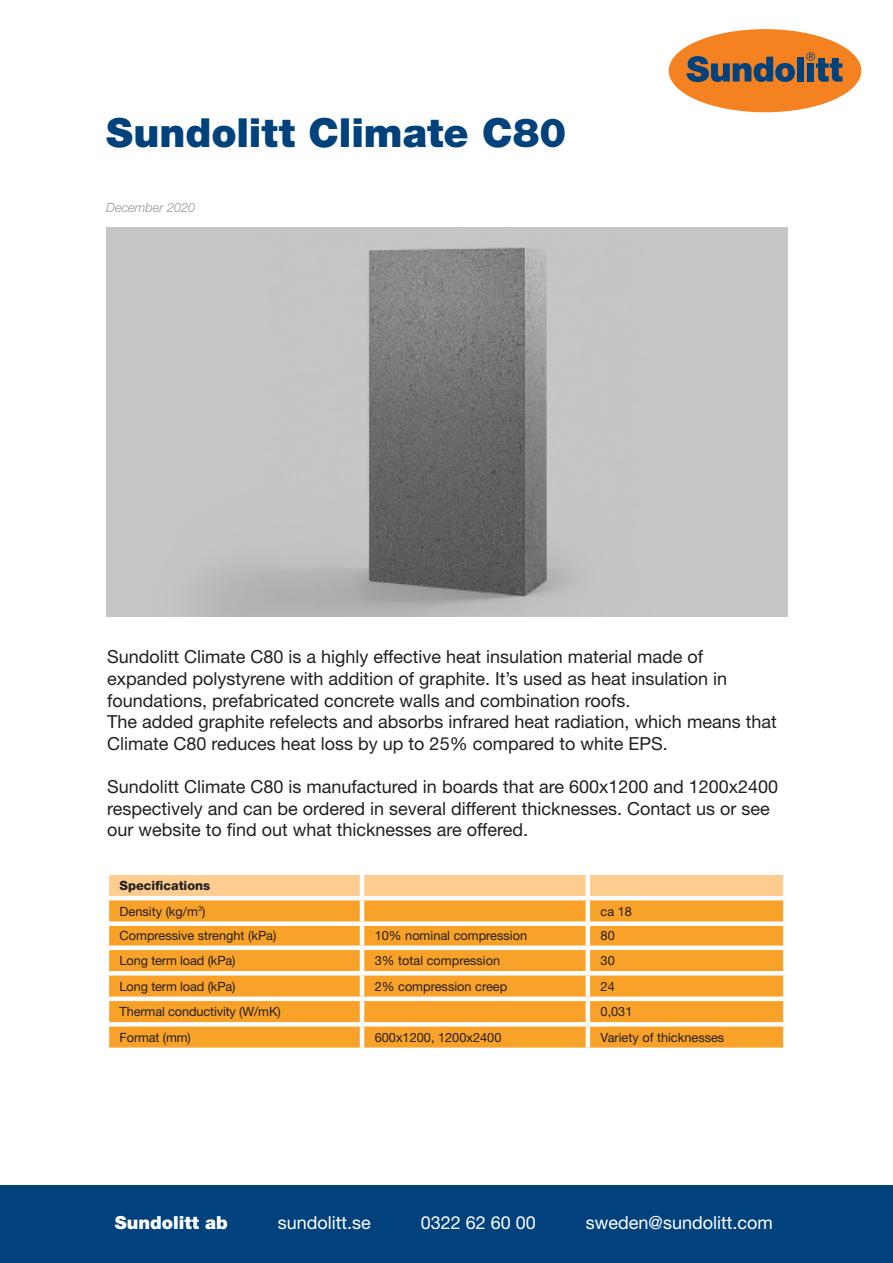
<style>
.page{position:relative;width:893px;height:1263px;background:#fff}
.page>*{position:absolute;margin:0;border:0;box-sizing:border-box;transform-origin:0 0}
.t1{font:900 40.2px "Helvetica Neue LT Std";color:#01427c}
.t2{font:18px/21.6px "Helvetica Neue LT Std";color:#231f20}
.t3{font:18px "Helvetica Neue LT Std";color:#fff}
.t4{font:900 18px "Helvetica Neue LT Std";color:#fff}
.t5{font:12.75px "Helvetica Neue LT Std";color:#231f20}
.t6{font:800 12.75px "Helvetica Neue LT Std";color:#231f20}
.t7{font:italic 300 12.75px "Helvetica Neue LT Std";color:#939598}
</style>
<div class="page">
<div style="left:0;top:1185px;width:893px;height:78px;background:#01427c"></div>
<div style="left:109px;top:875px;width:674px;height:21px;background:#fdcd90"></div>
<div style="left:109px;top:900px;width:674px;height:147px;background:#f9a229"></div>
<hr style="left:360px;top:875px;width:4px;height:21px;background:#fff">
<hr style="left:586px;top:875px;width:4px;height:21px;background:#fff">
<hr style="left:360px;top:900px;width:4px;height:21px;background:#fff">
<hr style="left:586px;top:900px;width:4px;height:21px;background:#fff">
<div style="left:105px;top:921px;width:257px;height:5px;background:#fff"></div>
<div style="left:362px;top:921px;width:226px;height:5px;background:#fff"></div>
<hr style="left:360px;top:926px;width:4px;height:19px;background:#fff">
<div style="left:588px;top:921px;width:200px;height:5px;background:#fff"></div>
<hr style="left:586px;top:926px;width:4px;height:19px;background:#fff">
<div style="left:105px;top:945px;width:257px;height:5px;background:#fff"></div>
<div style="left:362px;top:945px;width:226px;height:5px;background:#fff"></div>
<hr style="left:360px;top:950px;width:4px;height:21px;background:#fff">
<div style="left:588px;top:945px;width:200px;height:5px;background:#fff"></div>
<hr style="left:586px;top:950px;width:4px;height:21px;background:#fff">
<svg style="left:107px;top:971px;width:255px;height:4px"></svg>
<svg style="left:362px;top:971px;width:226px;height:4px"></svg>
<hr style="left:360px;top:975px;width:4px;height:21px;background:#fff">
<svg style="left:588px;top:971px;width:197px;height:4px"></svg>
<hr style="left:586px;top:975px;width:4px;height:21px;background:#fff">
<div style="left:105px;top:996px;width:257px;height:5px;background:#fff"></div>
<div style="left:362px;top:996px;width:226px;height:5px;background:#fff"></div>
<hr style="left:360px;top:1001px;width:4px;height:21px;background:#fff">
<div style="left:588px;top:996px;width:200px;height:5px;background:#fff"></div>
<hr style="left:586px;top:1001px;width:4px;height:21px;background:#fff">
<svg style="left:107px;top:1022px;width:255px;height:4px"></svg>
<svg style="left:362px;top:1022px;width:226px;height:4px"></svg>
<hr style="left:360px;top:1026px;width:4px;height:21px;background:#fff">
<svg style="left:588px;top:1022px;width:197px;height:4px"></svg>
<hr style="left:586px;top:1026px;width:4px;height:21px;background:#fff">
<img style="left:106px;top:228px;width:682px;height:389px">
<div style="left:669px;top:29px;width:192px;height:83px;background:#f58220;border-radius:50%"></div>
<svg style="left:687px;top:56px;width:108px;height:26px"></svg>
<div style="left:797px;top:57px;width:7px;height:25px;background:#01427c"></div>
<svg style="left:806px;top:52px;width:36px;height:30px"></svg>
<p class="t1" style="left:106px;top:108px;width:461px">Sundolitt Climate C80</p>
<p class="t7" style="left:106px;top:200px;width:91px">December 2020</p>
<p class="t2" style="left:107px;top:646px;width:621px">Sundolitt Climate C80 is a highly effective heat insulation material made of expanded polystyrene with addition of graphite. It’s used as heat insulation in foundations, prefabricated concrete walls and combination roofs.</p>
<p class="t2" style="left:107px;top:711px;width:671px">The added graphite refelects and absorbs infrared heat radiation, which means that<br>Climate C80 reduces heat loss by up to 25% compared to white EPS.</p>
<p class="t2" style="left:107px;top:776px;width:672px">Sundolitt Climate C80 is manufactured in boards that are 600x1200 and 1200x2400 respectively and can be ordered in several different thicknesses. Contact us or see our website to find out what thicknesses are offered.</p>
<p class="t6" style="left:120px;top:878px;width:92px">Specifications</p>
<p class="t5" style="left:120px;top:903px;width:87px">Density (kg/m<sup>3</sup>)</p>
<p class="t5" style="left:601px;top:903px;width:33px">ca 18</p>
<p class="t5" style="left:120px;top:928px;width:158px">Compressive strenght (kPa)</p>
<p class="t5" style="left:375px;top:928px;width:154px">10% nominal compression</p>
<p class="t5" style="left:601px;top:928px;width:16px">80</p>
<p class="t5" style="left:120px;top:953px;width:117px">Long term load (kPa)</p>
<p class="t5" style="left:375px;top:953px;width:127px">3% total compression</p>
<p class="t5" style="left:601px;top:953px;width:16px">30</p>
<p class="t5" style="left:120px;top:978px;width:117px">Long term load (kPa)</p>
<p class="t5" style="left:375px;top:978px;width:134px">2% compression creep</p>
<p class="t5" style="left:601px;top:978px;width:16px">24</p>
<p class="t5" style="left:120px;top:1004px;width:163px">Thermal conductivity (W/mK)</p>
<p class="t5" style="left:601px;top:1004px;width:33px">0,031</p>
<p class="t5" style="left:120px;top:1029px;width:73px">Format (mm)</p>
<p class="t5" style="left:375px;top:1029px;width:128px">600x1200, 1200x2400</p>
<p class="t5" style="left:601px;top:1029px;width:125px">Variety of thicknesses</p>
<p class="t4" style="left:115px;top:1211px;width:115px">Sundolitt ab</p>
<p class="t3" style="left:278px;top:1211px;width:95px">sundolitt.se</p>
<p class="t3" style="left:421px;top:1211px;width:117px">0322 62 60 00</p>
<p class="t3" style="left:586px;top:1211px;width:188px">sweden@sundolitt.com</p>
</div>
